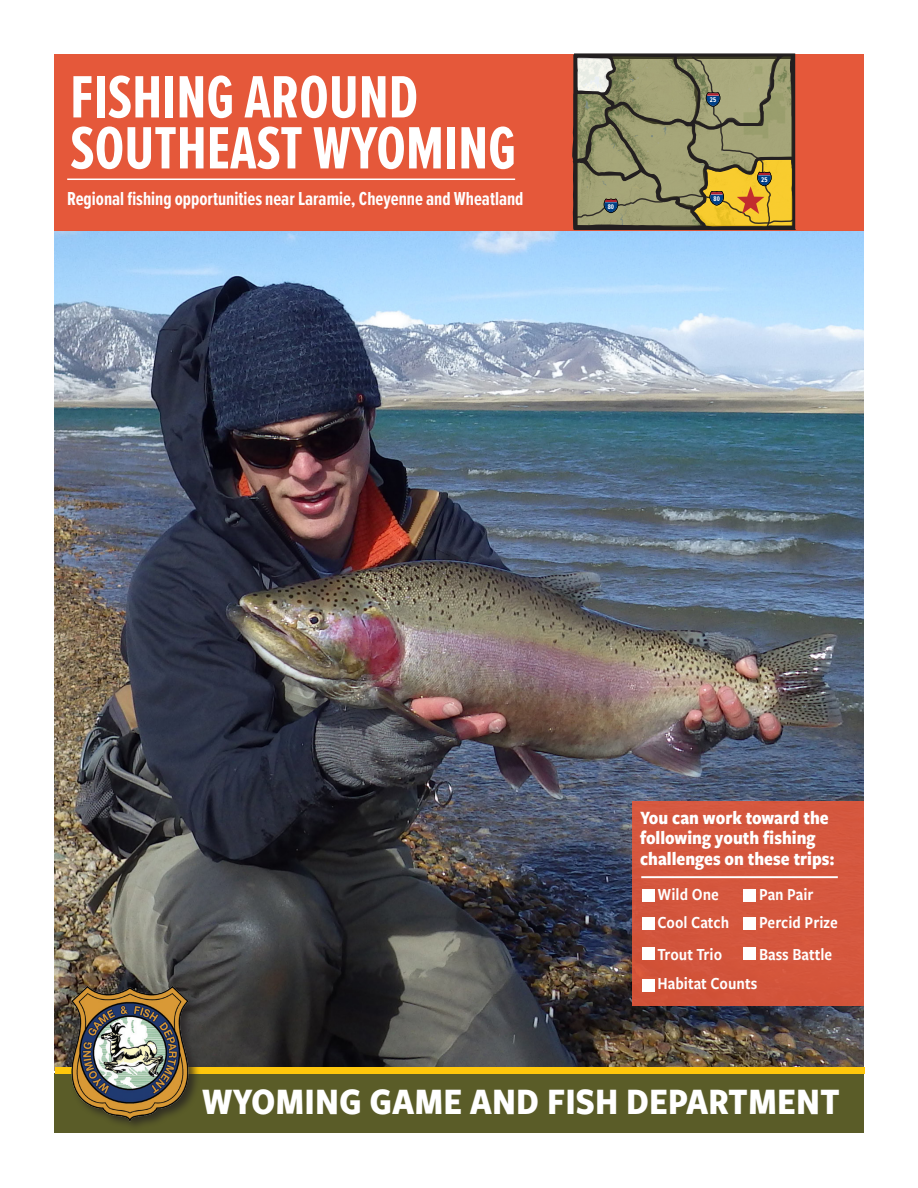
<style>
.page{position:relative;width:918px;height:1188px;background:#fff}
.page>*{position:absolute;margin:0;border:0;box-sizing:border-box;transform-origin:0 0}
.t1{font:700 61.95px/51px "Proxima Nova Ex Cn";color:#fff}
.t2{font:700 38.85px "Freight Sans Cnd Pro";color:#fff}
.t3{font:700 19.5px/20.7px "Freight Sans Cnd Pro";color:#fff}
.t4{font:700 19.5px "Proxima Nova Ex Cn";color:#fff}
.t5{font:17.55px "Freight Sans Cnd Pro Semi";color:#fff}
.t6{font:700 7.05px "Proxima Nova Ex Cn";color:#fff}
</style>
<div class="page">
<img style="left:54px;top:230px;width:810px;height:840px">
<div style="left:54px;top:54px;width:810px;height:176px;background:#e5583a"></div>
<div style="left:54px;top:1073px;width:810px;height:59px;background:#5a5c28"></div>
<div style="left:56px;top:1067px;width:810px;height:7px;background:#fec70c"></div>
<div style="left:69px;top:985px;width:132px;height:147px;background:#231f20;opacity:.75"></div>
<img style="left:70px;top:986px;width:120px;height:135px">
<hr style="left:67px;top:179px;width:448px;height:1px;background:#fff">
<div style="left:632px;top:801px;width:232px;height:205px;background:#d5573d"></div>
<hr style="left:641px;top:876px;width:197px;height:2px;background:#fff">
<div style="left:642px;top:917px;width:13px;height:13px;background:#fff"></div>
<div style="left:642px;top:889px;width:13px;height:13px;background:#fff"></div>
<div style="left:743px;top:917px;width:12px;height:13px;background:#fff"></div>
<div style="left:743px;top:889px;width:12px;height:13px;background:#fff"></div>
<div style="left:642px;top:947px;width:13px;height:13px;background:#fff"></div>
<div style="left:642px;top:979px;width:13px;height:13px;background:#fff"></div>
<div style="left:743px;top:947px;width:12px;height:13px;background:#fff"></div>
<svg style="left:570px;top:53px;width:230px;height:189px;background:#9b9268"></svg>
<p class="t1" style="left:70px;top:73px;width:448px">FISHING AROUND<br>SOUTHEAST WYOMING</p>
<p class="t4" style="left:67px;top:187px;width:458px">Regional fishing opportunities near Laramie, Cheyenne and Wheatland</p>
<p class="t6" style="left:608px;top:202px;width:8px">80</p>
<p class="t6" style="left:710px;top:96px;width:8px">25</p>
<p class="t6" style="left:714px;top:195px;width:8px">80</p>
<p class="t6" style="left:761px;top:175px;width:8px">25</p>
<p class="t3" style="left:640px;top:806px;width:196px">You can work toward the following youth fishing challenges on these trips:</p>
<p class="t5" style="left:658px;top:882px;width:63px">Wild One</p>
<p class="t5" style="left:759px;top:882px;width:56px">Pan Pair</p>
<p class="t5" style="left:658px;top:911px;width:73px">Cool Catch</p>
<p class="t5" style="left:658px;top:942px;width:66px">Trout Trio</p>
<p class="t5" style="left:759px;top:911px;width:80px">Percid Prize</p>
<p class="t5" style="left:759px;top:942px;width:75px">Bass Battle</p>
<p class="t5" style="left:658px;top:972px;width:101px">Habitat Counts</p>
<p class="t2" style="left:202px;top:1075px;width:640px">WYOMING GAME AND FISH DEPARTMENT</p>
</div>
